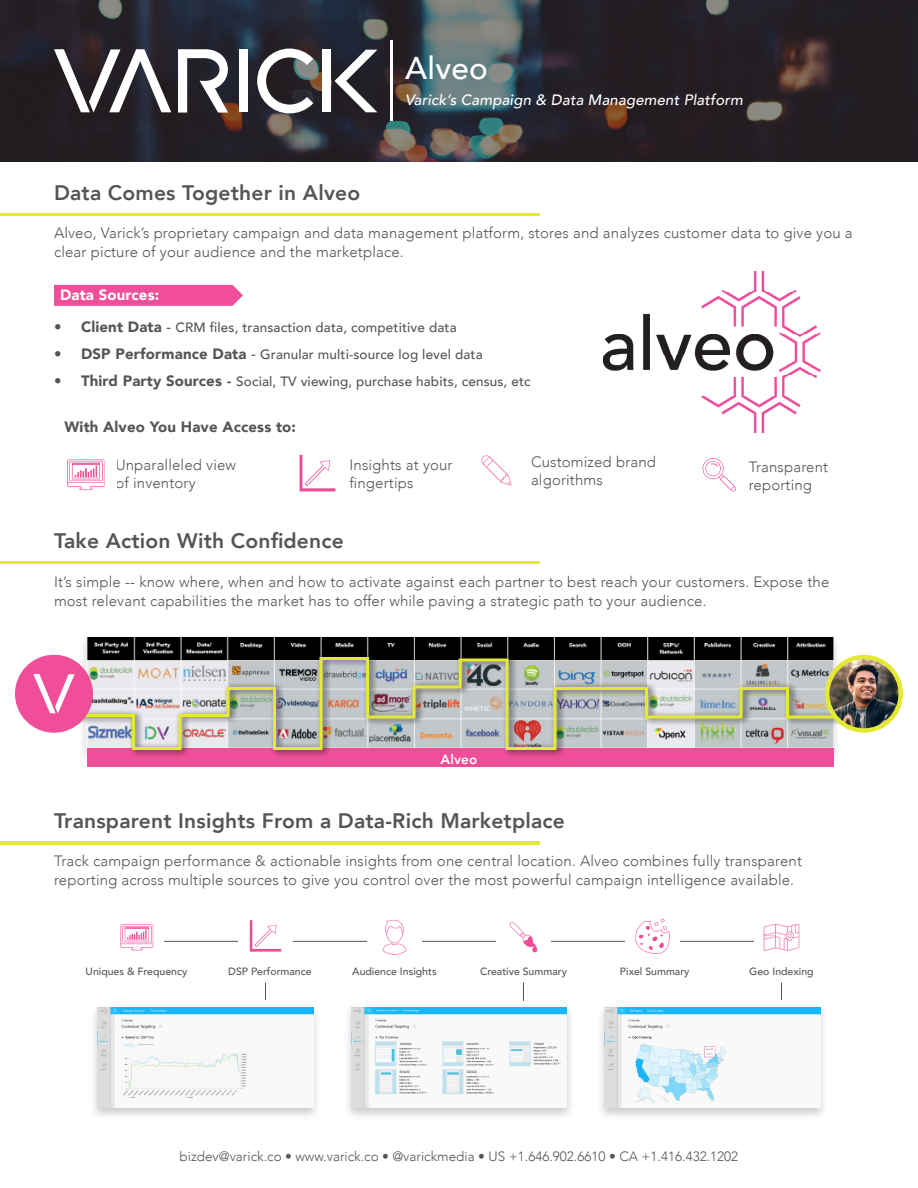
<style>
.page{position:relative;width:918px;height:1188px;background:#fff}
.page>*{position:absolute;margin:0;border:0;box-sizing:border-box;transform-origin:0 0}
.t1{font:500 31.5px "Avenir";letter-spacing:.01em;color:#fff}
.t2{font:800 21px "Avenir";letter-spacing:.01em;color:#555}
.t3{font:300 15px/18px "Avenir";letter-spacing:.01em;color:#555}
.t4{font:italic 500 15px "Avenir";letter-spacing:.01em;color:#fff}
.t5{font:900 15px "Avenir";letter-spacing:.01em;color:#555}
.t6{font:900 15px "Avenir";letter-spacing:.01em;color:#fff}
.t7{font:500 13.5px "Avenir";letter-spacing:.01em;color:#555}
.t8{font:300 13.5px "Avenir";color:#555}
.t9{font:800 13.5px "Avenir";letter-spacing:.01em;color:#fff}
.t10{font:500 10.5px "Avenir";color:#555}
.s1{font-weight:900;font-size:15px}
.s2{font-size:15px}
.s3{font-weight:800;font-size:15px}
</style>
<div class="page">
<svg style="left:54px;top:285px;width:189px;height:21px;background:#f0549b"></svg>
<svg style="left:0;top:0;width:918px;height:162px;background:#2f2c32"></svg>
<hr style="left:390px;top:41px;width:3px;height:80px;background:#fff">
<hr style="left:0;top:213px;width:540px;height:3px;background:#e3e935">
<svg style="left:178px;top:49px;width:50px;height:64px"></svg>
<div style="left:239px;top:50px;width:9px;height:62px;background:#fff"></div>
<svg style="left:54px;top:49px;width:117px;height:64px"></svg>
<div style="left:322px;top:50px;width:9px;height:62px;background:#fff"></div>
<svg style="left:335px;top:50px;width:42px;height:62px"></svg>
<svg style="left:257px;top:49px;width:56px;height:64px"></svg>
<hr style="left:0;top:561px;width:540px;height:3px;background:#e3e935">
<img style="left:87px;top:637px;width:746px;height:15px">
<img style="left:603px;top:272px;width:218px;height:160px">
<hr style="left:781px;top:938px;width:1px;height:62px;background:#555">
<hr style="left:523px;top:939px;width:1px;height:62px;background:#555">
<hr style="left:129px;top:941px;width:672px;height:1px;background:#555">
<hr style="left:265px;top:938px;width:1px;height:62px;background:#555">
<div style="left:89px;top:1004px;width:232px;height:116px;background:#231f20;opacity:.23"></div>
<img style="left:98px;top:1007px;width:216px;height:101px">
<div style="left:343px;top:1004px;width:232px;height:117px;background:#231f20;opacity:.23"></div>
<img style="left:351px;top:1007px;width:216px;height:101px">
<div style="left:596px;top:1004px;width:232px;height:117px;background:#231f20;opacity:.23"></div>
<img style="left:604px;top:1007px;width:216px;height:101px">
<hr style="left:0;top:842px;width:540px;height:3px;background:#e3e935">
<img style="left:368px;top:919px;width:54px;height:36px">
<img style="left:626px;top:918px;width:54px;height:36px">
<img style="left:754px;top:923px;width:47px;height:41px">
<img style="left:238px;top:920px;width:54px;height:44px">
<div style="left:82px;top:964px;width:735px;height:19px;background:#fff"></div>
<img style="left:110px;top:924px;width:54px;height:41px">
<img style="left:496px;top:922px;width:54px;height:43px">
<div style="left:87px;top:748px;width:746px;height:19px;background:#f04e98"></div>
<div style="left:60px;top:652px;width:830px;height:106px;background:#231f20;opacity:.91"></div>
<img style="left:60px;top:656px;width:824px;height:96px">
<div style="left:15px;top:655px;width:78px;height:78px;background:#f04e98;border-radius:50%"></div>
<svg style="left:33px;top:674px;width:42px;height:39px"></svg>
<img style="left:827px;top:657px;width:74px;height:73px;border-radius:37px">
<div style="left:825px;top:655px;width:78px;height:78px;border:4px solid #e3e935;border-radius:50%"></div>
<img style="left:67px;top:459px;width:38px;height:32px">
<svg style="left:702px;top:458px;width:34px;height:34px"></svg>
<img style="left:481px;top:455px;width:31px;height:31px">
<img style="left:299px;top:454px;width:37px;height:38px">
<p class="t1" style="left:405px;top:41px;width:84px">Alveo</p>
<p class="t4" style="left:405px;top:91px;width:339px">Varick’s Campaign &amp; Data Management Platform</p>
<p class="t2" style="left:54px;top:176px;width:308px">Data Comes Together in Alveo</p>
<p class="t3" style="left:54px;top:223px;width:800px;line-height:19.5px">Alveo, Varick’s proprietary campaign and data management platform, stores and analyzes customer data to give you a clear picture of your audience and the marketplace.</p>
<p class="t6" style="left:60px;top:282px;width:101px">Data Sources:</p>
<p class="t7" style="left:54px;top:316px;width:404px"><span class="s1">• Client Data</span> <span class="s2">-</span> CRM files, transaction data, competitive data</p>
<p class="t7" style="left:54px;top:343px;width:430px"><span class="s1">• DSP Performance Data</span> <span class="s2">-</span> Granular multi-source log level data</p>
<p class="t7" style="left:54px;top:370px;width:478px"><span class="s1">• Third Party Sources</span> <span class="s3">-</span> Social, TV viewing, purchase habits, census, etc</p>
<p class="t5" style="left:64px;top:413px;width:233px">With Alveo You Have Access to:</p>
<p class="t3" style="left:115px;top:456px;width:122px">Unparalleled view of inventory</p>
<p class="t3" style="left:350px;top:456px;width:105px">Insights at your fingertips</p>
<p class="t3" style="left:531px;top:452px;width:127px">Customized brand algorithms</p>
<p class="t3" style="left:749px;top:458px;width:81px">Transparent reporting</p>
<p class="t2" style="left:54px;top:524px;width:291px">Take Action With Confidence</p>
<p class="t3" style="left:54px;top:572px;width:777px;line-height:19.5px">It’s simple -- know where, when and how to activate against each partner to best reach your customers. Expose the most relevant capabilities the market has to offer while paving a strategic path to your audience.</p>
<p class="t9" style="left:441px;top:748px;width:38px">Alveo</p>
<p class="t2" style="left:54px;top:804px;width:513px">Transparent Insights From a Data-Rich Marketplace</p>
<p class="t3" style="left:54px;top:851px;width:750px;line-height:19.5px">Track campaign performance &amp; actionable insights from one central location. Alveo combines fully transparent reporting across multiple sources to give you control over the most powerful campaign intelligence available.</p>
<p class="t10" style="left:86px;top:962px;width:103px">Uniques &amp; Frequency</p>
<p class="t10" style="left:228px;top:962px;width:85px">DSP Performance</p>
<p class="t10" style="left:352px;top:962px;width:86px">Audience Insights</p>
<p class="t10" style="left:480px;top:962px;width:88px">Creative Summary</p>
<p class="t10" style="left:620px;top:962px;width:71px">Pixel Summary</p>
<p class="t10" style="left:749px;top:962px;width:66px">Geo Indexing</p>
<p class="t8" style="left:180px;top:1148px;width:560px">bizdev@varick.co • www.varick.co • @varickmedia • US +1.646.902.6610 • CA +1.416.432.1202</p>
</div>
